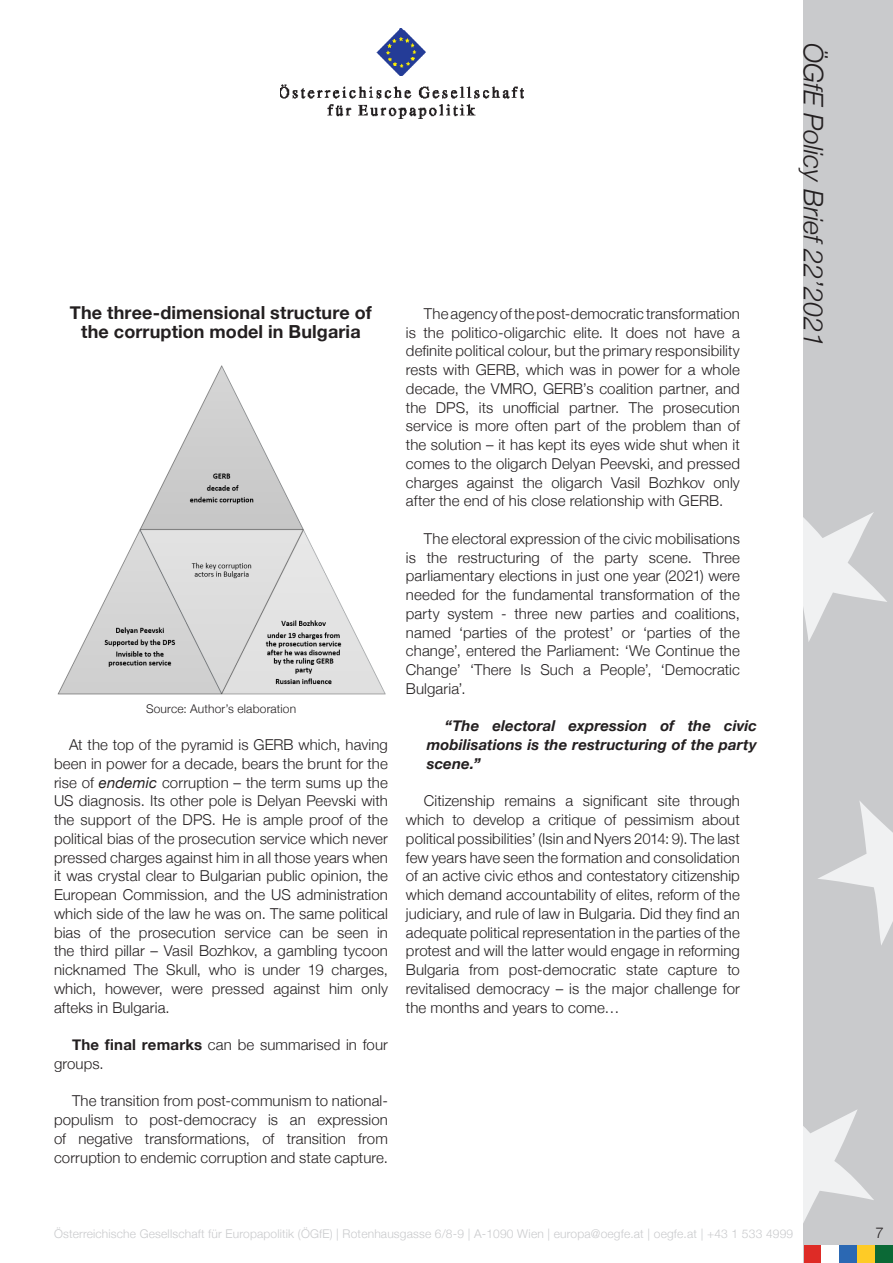
<style>
.page{position:relative;width:893px;height:1263px;background:#fff}
.page>*{position:absolute;margin:0;border:0;box-sizing:border-box;transform-origin:0 0}
.t1{font:italic 300 27px "Helvetica Neue";color:#231f20}
.Zwischenüberschrift{font:700 18px/18.8px "Helvetica Neue";letter-spacing:.005em;color:#231f20;text-align:center}
.Standard_Paragraph{font:300 15px/18.8px "Helvetica Neue";letter-spacing:.005em;color:#231f20;text-align:justify}
.Standard_Paragraph-2{font:italic 700 15px/18.8px "Helvetica Neue";letter-spacing:.005em;color:#231f20;text-align:justify}
.t2{font:300 12px "Helvetica Neue";letter-spacing:.015em;color:#c9cacc}
.Bildunterschrift{font:300 12px "Helvetica Neue";letter-spacing:.015em;color:#231f20}
.s1{font-weight:400;font-style:italic}
.s2{font-weight:700}
</style>
<div class="page">
<div style="left:804px;top:0;width:89px;height:1263px;background:#c9cacc"></div>
<svg style="left:804px;top:512px;width:83px;height:130px"></svg>
<svg style="left:818px;top:801px;width:75px;height:144px"></svg>
<svg style="left:804px;top:1110px;width:70px;height:111px"></svg>
<img style="left:280px;top:29px;width:243px;height:89px">
<div style="left:857px;top:1245px;width:18px;height:18px;background:#fecb26"></div>
<div style="left:839px;top:1245px;width:18px;height:18px;background:#2b68b3"></div>
<div style="left:804px;top:1245px;width:17px;height:18px;background:#de2b26"></div>
<div style="left:875px;top:1245px;width:18px;height:18px;background:#0b6936"></div>
<div style="left:821px;top:1245px;width:18px;height:18px;background:#fff"></div>
<img style="left:57px;top:365px;width:329px;height:330px">
<p class="Zwischenüberschrift" style="left:70px;top:303px;width:303px">The three-dimensional structure of the corruption model in Bulgaria</p>
<p class="Bildunterschrift" style="left:146px;top:699px;width:152px">Source: Author’s elaboration</p>
<p class="Standard_Paragraph" style="left:54px;top:734px;width:335px;text-indent:15px">At the top of the pyramid is GERB which, having been in power for a decade, bears the brunt for the rise of <span class="s1">endemic</span> corruption – the term sums up the US diagnosis. Its other pole is Delyan Peevski with the support of the DPS. He is ample proof of the political bias of the prosecution service which never pressed charges against him in all those years when it was crystal clear to Bulgarian public opinion, the European Commission, and the US administration which side of the law he was on. The same political bias of the prosecution service can be seen in the third pillar – Vasil Bozhkov, a gambling tycoon nicknamed The Skull, who is under 19 charges, which, however, were pressed against him only afteks in Bulgaria.</p>
<p class="Standard_Paragraph" style="left:54px;top:1034px;width:335px;text-indent:18px"><span class="s2">The final remarks</span> can be summarised in four groups.</p>
<p class="Standard_Paragraph" style="left:54px;top:1090px;width:335px;text-indent:18px">The transition from post-communism to national&shy;populism to post-democracy is an expression of negative transformations, of transition from corruption to endemic corruption and state capture.</p>
<p class="Standard_Paragraph" style="left:406px;top:303px;width:335px;text-indent:18px">The agency of the post-democratic transformation is the politico-oligarchic elite. It does not have a definite political colour, but the primary responsibility rests with GERB, which was in power for a whole decade, the VMRO, GERB’s coalition partner, and the DPS, its unofficial partner. The prosecution service is more often part of the problem than of the solution – it has kept its eyes wide shut when it comes to the oligarch Delyan Peevski, and pressed charges against the oligarch Vasil Bozhkov only after the end of his close relationship with GERB.</p>
<p class="Standard_Paragraph" style="left:406px;top:528px;width:335px;text-indent:18px">The electoral expression of the civic mobilisations is the restructuring of the party scene. Three parliamentary elections in just one year (2021) were needed for the fundamental transformation of the party system - three new parties and coalitions, named ‘parties of the protest’ or ‘parties of the change’, entered the Parliament: ‘We Continue the Change’ ‘There Is Such a People’, ‘Democratic Bulgaria’.</p>
<p class="Standard_Paragraph-2" style="left:427px;top:717px;width:332px;text-indent:18px">“The electoral expression of the civic mobilisations is the restructuring of the party scene.”</p>
<p class="Standard_Paragraph" style="left:406px;top:790px;width:335px;text-indent:18px">Citizenship remains a significant site through which to develop a critique of pessimism about political possibilities’ (Isin and Nyers 2014: 9). The last few years have seen the formation and consolidation of an active civic ethos and contestatory citizenship which demand accountability of elites, reform of the judiciary, and rule of law in Bulgaria. Did they find an adequate political representation in the parties of the protest and will the latter would engage in reforming Bulgaria from post-democratic state capture to revitalised democracy – is the major challenge for the months and years to come…</p>
<h1 class="t1" style="left:835px;top:43px;width:305px;rotate:90deg">ÖGfE Policy Brief 22’2021</h1>
<p class="t2" style="left:54px;top:1224px;width:741px">Österreichische Gesellschaft für Europapolitik (ÖGfE) | Rotenhausgasse 6/8-9 | A-1090 Wien | europa@oegfe.at | oegfe.at | +43 1 533 4999</p>
<p class="Standard_Paragraph" style="left:875px;top:1222px;width:10px">7</p>
</div>
